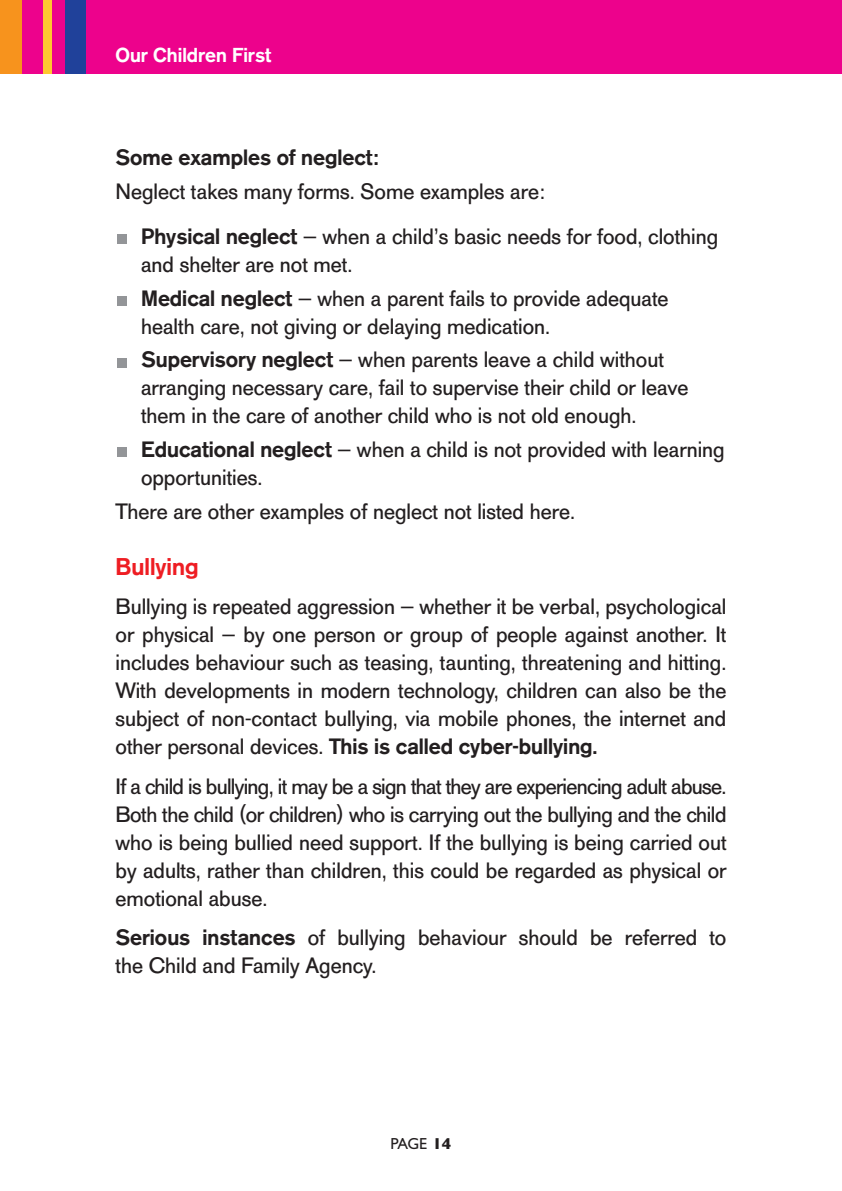
<style>
.page{position:relative;width:842px;height:1191px;background:#fff}
.page>*{position:absolute;margin:0;border:0;box-sizing:border-box;transform-origin:0 0}
.t1{font:500 24px "AG Old Face";color:#ee1d23}
.t2{font:22px/28px "AG Old Face";color:#231f20}
.t3{font:500 22px "AG Old Face";color:#231f20}
.t4{font:500 20px "AG Old Face";color:#fff}
.t5{font:16px "Gill Sans";color:#231f20}
.s1{font-weight:500}
.s2{font-weight:700}
</style>
<div class="page">
<div style="left:0;top:0;width:842px;height:74px;background:#ed028c"></div>
<div style="left:65px;top:0;width:20px;height:74px;background:#20419a"></div>
<div style="left:43px;top:0;width:9px;height:74px;background:#fec830"></div>
<div style="left:0;top:0;width:21px;height:74px;background:#f7931d"></div>
<div style="left:118px;top:447px;width:9px;height:10px;background:#939598"></div>
<div style="left:118px;top:358px;width:9px;height:9px;background:#939598"></div>
<div style="left:118px;top:296px;width:9px;height:9px;background:#939598"></div>
<div style="left:118px;top:234px;width:9px;height:10px;background:#939598"></div>
<p class="t4" style="left:116px;top:48px;width:157px">Our Children First</p>
<p class="t3" style="left:116px;top:150px;width:265px">Some examples of neglect:</p>
<p class="t2" style="left:141px;top:171px;width:579px;line-height:45px;text-indent:-26px">Neglect takes many forms. Some examples are:<br><span class="s1">Physical neglect</span> – when a child’s basic needs for food, clothing</p>
<p class="t2" style="left:141px;top:250px;width:529px;line-height:33.6px">and shelter are not met.<br><span class="s1">Medical neglect</span> – when a parent fails to provide adequate</p>
<p class="t2" style="left:141px;top:311px;width:524px;line-height:33.6px">health care, not giving or delaying medication.<br><span class="s1">Supervisory neglect</span> – when parents leave a child without</p>
<p class="t2" style="left:141px;top:376px;width:549px">arranging necessary care, fail to supervise their child or leave them in the care of another child who is not old enough.</p>
<p class="t2" style="left:141px;top:438px;width:585px"><span class="s1">Educational neglect</span> – when a child is not provided with learning opportunities.</p>
<p class="t2" style="left:116px;top:499px;width:461px">There are other examples of neglect not listed here.</p>
<p class="t1" style="left:116px;top:558px;width:84px">Bullying</p>
<p class="t2" style="left:116px;top:595px;width:612px;text-align:justify">Bullying is repeated aggression – whether it be verbal, psychological or physical – by one person or group of people against another. It includes behaviour such as teasing, taunting, threatening and hitting.<br>With developments in modern technology, children can also be the subject of non-contact bullying, via mobile phones, the internet and other personal devices. <span class="s1">This is called cyber-bullying.</span></p>
<p class="t2" style="left:116px;top:774px;width:612px;text-align:justify">If a child is bullying, it may be a sign that they are experiencing adult abuse.<br>Both the child (or children) who is carrying out the bullying and the child who is being bullied need support. If the bullying is being carried out by adults, rather than children, this could be regarded as physical or emotional abuse.</p>
<p class="t2" style="left:116px;top:925px;width:612px"><span class="s1">Serious instances</span> of bullying behaviour should be referred to the Child and Family Agency.</p>
<p class="t5" style="left:391px;top:1133px;width:62px">PAGE <span class="s2">14</span></p>
</div>
